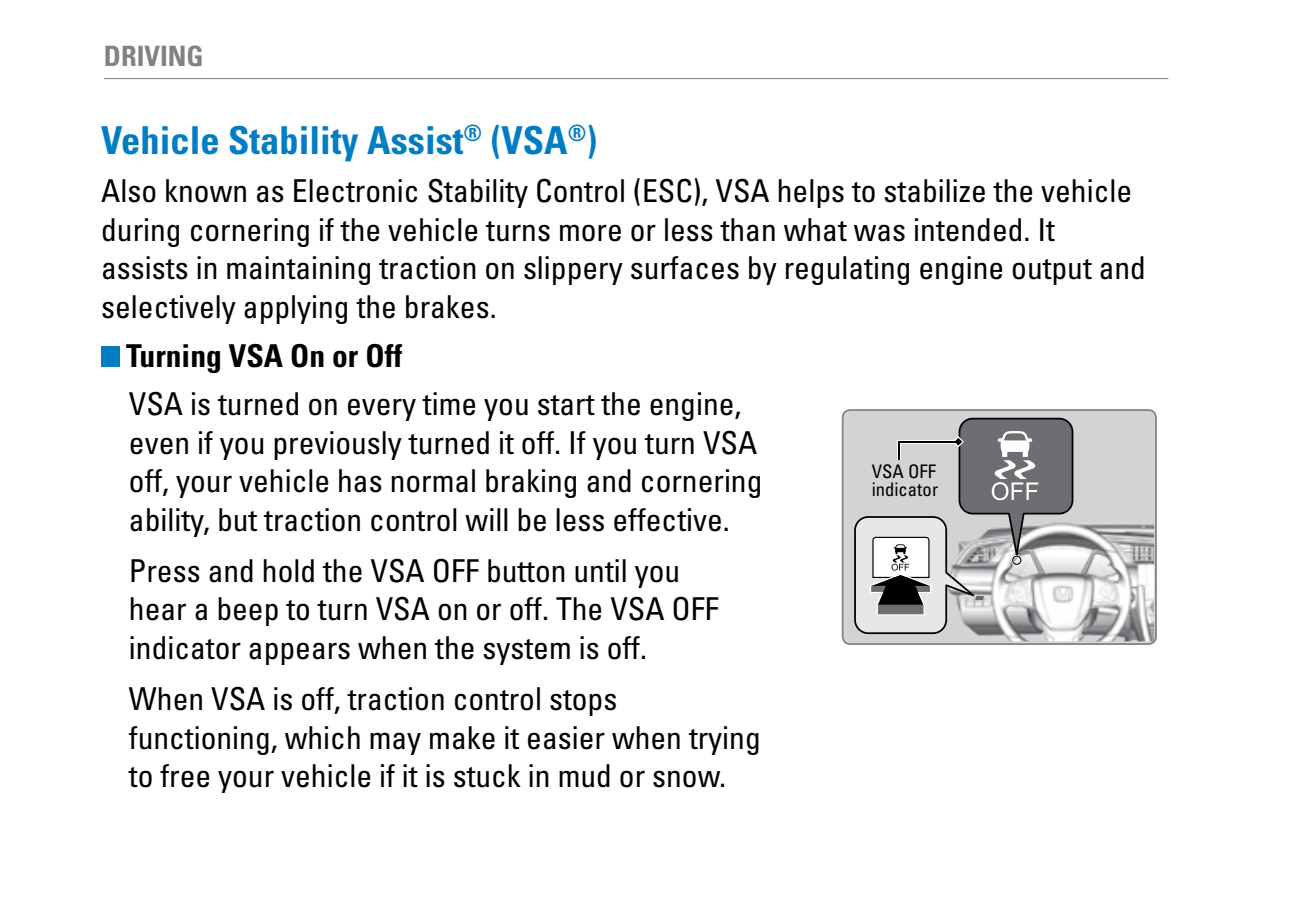
<style>
.page{position:relative;width:1292px;height:903px;background:#fff}
.page>*{position:absolute;margin:0;border:0;box-sizing:border-box;transform-origin:0 0}
.t1{font:700 condensed 38.5px "Univers LT Std";color:#007dc3}
.t2{font:condensed 31.5px/38.5px "Univers LT Std";color:#000}
.t3{font:700 condensed 31.5px "Univers LT Std";color:#000}
.t4{font:700 condensed 28px "Univers LT Std";color:#808285}
.t5{font:condensed 18.55px/18.6px "Univers LT Std";color:#000}
</style>
<div class="page">
<hr style="left:104px;top:78px;width:1064px;height:1px;background:#808285">
<div style="left:101px;top:346px;width:18px;height:20px;background:#007dc3"></div>
<div style="left:844px;top:412px;width:309px;height:229px;background:#d1d3d4"></div>
<img style="left:945px;top:521px;width:208px;height:120px">
<svg style="left:854px;top:417px;width:219px;height:217px;background:#b1b3b4"></svg>
<div style="left:841px;top:409px;width:315px;height:235px;border:2px solid #808285;border-radius:8px"></div>
<p class="t4" style="left:104px;top:38px;width:101px">DRIVING</p>
<p class="t1" style="left:101px;top:116px;width:497px">Vehicle Stability Assist<sup>®</sup> (VSA<sup>®</sup>)</p>
<p class="t2" style="left:101px;top:171px;width:1046px">Also known as Electronic Stability Control (ESC), VSA helps to stabilize the vehicle during cornering if the vehicle turns more or less than what was intended. It assists in maintaining traction on slippery surfaces by regulating engine output and selectively applying the brakes.</p>
<p class="t3" style="left:126px;top:336px;width:277px">Turning VSA On or Off</p>
<p class="t2" style="left:129px;top:384px;width:635px">VSA is turned on every time you start the engine, even if you previously turned it off. If you turn VSA off, your vehicle has normal braking and cornering ability, but traction control will be less effective.</p>
<p class="t2" style="left:129px;top:551px;width:591px">Press and hold the VSA OFF button until you hear a beep to turn VSA on or off. The VSA OFF indicator appears when the system is off.</p>
<p class="t2" style="left:129px;top:679px;width:633px">When VSA is off, traction control stops functioning, which may make it easier when trying to free your vehicle if it is stuck in mud or snow.</p>
<p class="t5" style="left:871px;top:461px;width:68px">VSA OFF indicator</p>
</div>
